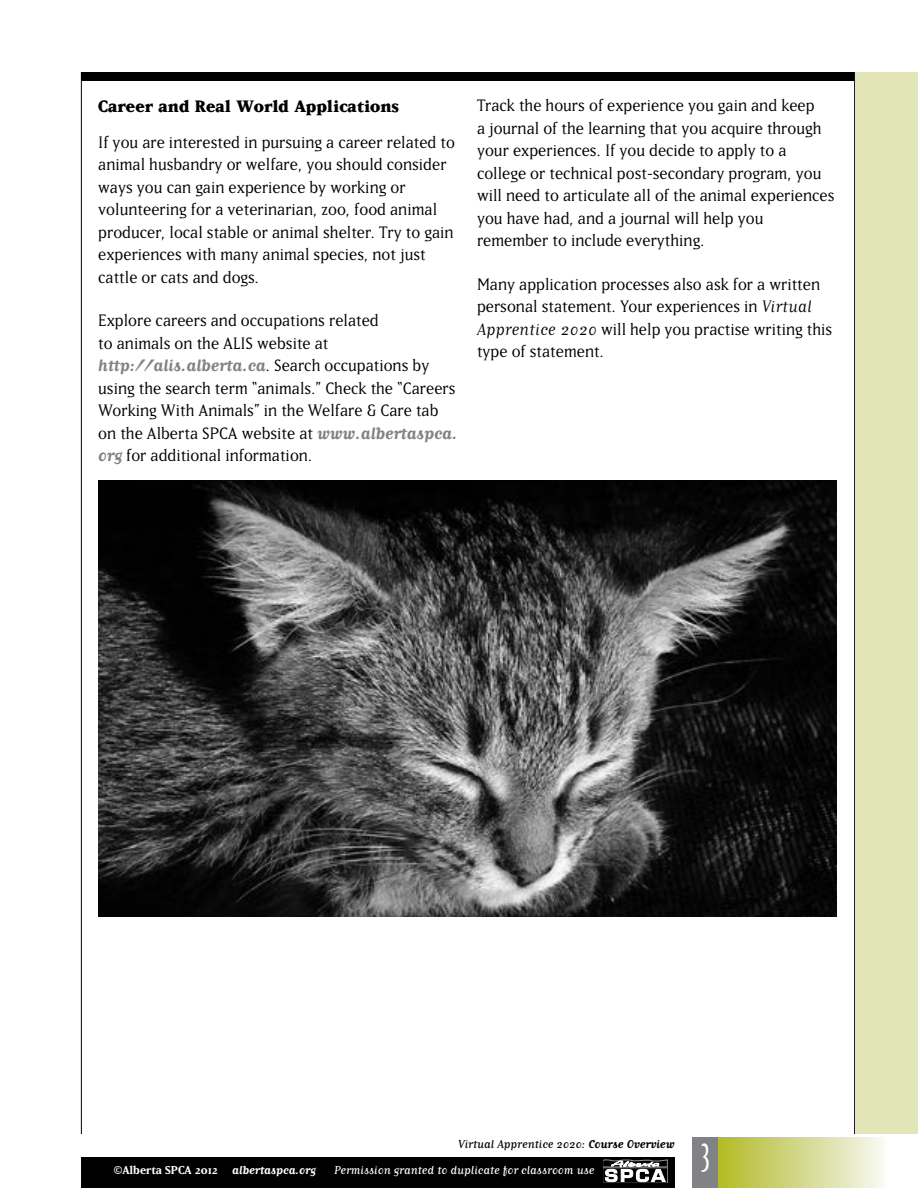
<style>
.page{position:relative;width:918px;height:1188px;background:#fff}
.page>*{position:absolute;margin:0;border:0;box-sizing:border-box;transform-origin:0 0}
.t1{font:48px "Matrix Tall";color:#fff}
.t2{font:19.5px/22.5px "Matrix";color:#000}
.t3{font:700 19.5px "Matrix Script";color:#808285}
.t4{font:800 19.5px "Matrix";color:#000}
.t5{font:13.5px "Matrix Script";color:#fff}
.t6{font:13.5px "Matrix Script";color:#000}
.t7{font:700 13.5px "Matrix";color:#fff}
.s1{font-family:"Matrix";font-weight:400;color:#000}
.s2{font-family:"Matrix Script";font-weight:700;color:#808285}
.s3{font-family:"Matrix Script"}
.s4{font-weight:700}
</style>
<div class="page">
<div style="left:81px;top:72px;width:773px;height:9px;background:#000"></div>
<hr style="left:81px;top:72px;width:1px;height:1062px;background:#000">
<hr style="left:854px;top:72px;width:1px;height:1062px;background:#000">
<div style="left:855px;top:72px;width:63px;height:1062px;background:#e2e5b7"></div>
<div style="left:716px;top:1138px;width:172px;height:50px;background:linear-gradient(to right,#b1b924,#f9f9f7)"></div>
<div style="left:693px;top:1138px;width:25px;height:50px;background:#808285"></div>
<div style="left:81px;top:1157px;width:594px;height:31px;background:#000"></div>
<div style="left:603px;top:1168px;width:65px;height:15px;border:1px solid #7a7c7f"></div>
<svg style="left:603px;top:1160px;width:64px;height:22px"></svg>
<img style="left:98px;top:481px;width:739px;height:436px">
<p class="t4" style="left:98px;top:96px;width:302px">Career and Real World Applications</p>
<p class="t2" style="left:98px;top:131px;width:358px">If you are interested in pursuing a career related to animal husbandry or welfare, you should consider ways you can gain experience by working or volunteering for a veterinarian, zoo, food animal producer, local stable or animal shelter. Try to gain experiences with many animal species, not just cattle or cats and dogs.</p>
<p class="t2" style="left:98px;top:309px;width:282px">Explore careers and occupations related to animals on the ALIS website at</p>
<p class="t3" style="left:98px;top:356px;width:333px">http://alis.alberta.ca<span class="s1">. Search occupations by</span></p>
<p class="t2" style="left:98px;top:377px;width:361px">using the search term “animals.” Check the “Careers Working With Animals” in the Welfare &amp; Care tab on the Alberta SPCA website at <span class="s2">www.albertaspca. org</span> for additional information.</p>
<p class="t2" style="left:477px;top:94px;width:359px">Track the hours of experience you gain and keep<br>a journal of the learning that you acquire through your experiences. If you decide to apply to a college or technical post-secondary program, you will need to articulate all of the animal experiences you have had, and a journal will help you remember to include everything.</p>
<p class="t2" style="left:477px;top:273px;width:357px">Many application processes also ask for a written personal statement. Your experiences in <span class="s3">Virtual Apprentice 2020</span> will help you practise writing this type of statement.</p>
<p class="t6" style="left:458px;top:1138px;width:218px">Virtual Apprentice 2020: <span class="s4">Course Overview</span></p>
<p class="t7" style="left:114px;top:1163px;width:204px">©Alberta SPCA 2012 <span class="s3">albertaspca.org</span></p>
<p class="t5" style="left:334px;top:1163px;width:262px">Permission granted to duplicate for classroom use</p>
<h1 class="t1" style="left:701px;top:1132px;width:11px">3</h1>
</div>
